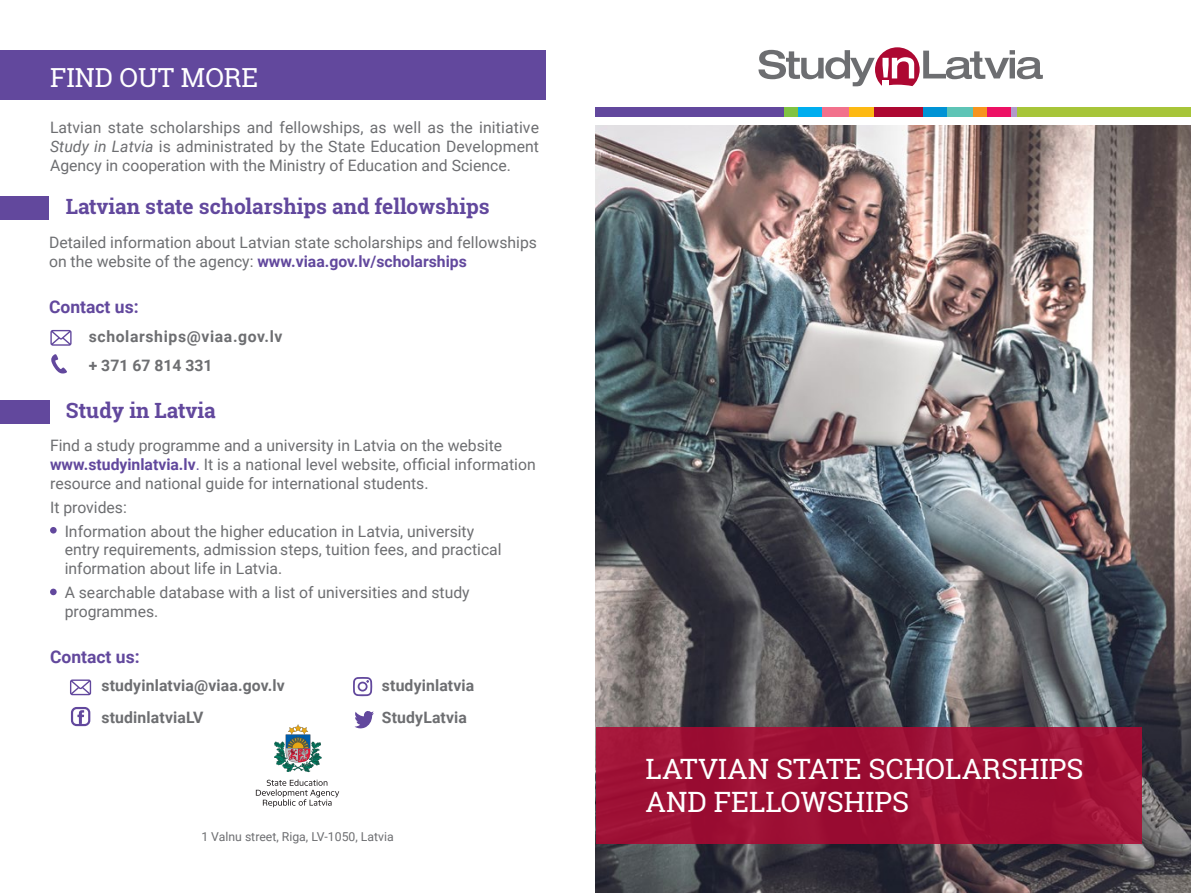
<style>
.page{position:relative;width:1191px;height:893px;background:#fff}
.page>*{position:absolute;margin:0;border:0;box-sizing:border-box;transform-origin:0 0}
.t1{font:28px/33.2px "Roboto Slab";color:#fff}
.t2{font:26.25px "Roboto Slab";color:#fff}
.t3{font:700 21px "Roboto Slab";color:#62489d}
.t4{font:700 17.5px "Roboto";color:#62489d}
.t5{font:15.75px/18.9px "Roboto";color:#6d6e71}
.t6{font:700 15.75px/31.2px "Roboto";letter-spacing:.01em;color:#6d6e71}
.t7{font:700 15.75px/29.4px "Roboto";letter-spacing:.04em;color:#6d6e71}
.t8{font:12.25px "Roboto";color:#6d6e71}
.s1{font-style:italic}
.s2{font-weight:700;color:#62489d}
.s3{color:#62489d}
</style>
<div class="page">
<img style="left:595px;top:126px;width:596px;height:767px">
<div style="left:596px;top:727px;width:545px;height:116px;background:#9d0f34"></div>
<svg style="left:354px;top:711px;width:20px;height:18px"></svg>
<svg style="left:353px;top:677px;width:19px;height:19px"></svg>
<svg style="left:70px;top:679px;width:21px;height:16px"></svg>
<svg style="left:77px;top:710px;width:7px;height:13px"></svg>
<div style="left:71px;top:707px;width:19px;height:19px;border:2px solid #62489d;border-radius:5px"></div>
<svg style="left:274px;top:724px;width:48px;height:48px"></svg>
<svg style="left:256px;top:779px;width:83px;height:28px"></svg>
<svg style="left:758px;top:47px;width:284px;height:40px"></svg>
<div style="left:595px;top:108px;width:189px;height:9px;background:#62489d"></div>
<div style="left:784px;top:108px;width:14px;height:9px;background:#80c342"></div>
<div style="left:798px;top:108px;width:24px;height:9px;background:#00aeef"></div>
<div style="left:822px;top:108px;width:27px;height:9px;background:#f2718c"></div>
<div style="left:849px;top:108px;width:26px;height:9px;background:#fdb913"></div>
<div style="left:874px;top:108px;width:49px;height:9px;background:#ad0832"></div>
<div style="left:923px;top:108px;width:24px;height:9px;background:#0093d5"></div>
<div style="left:947px;top:108px;width:26px;height:9px;background:#5ec4b6"></div>
<div style="left:973px;top:108px;width:14px;height:9px;background:#f7941e"></div>
<div style="left:987px;top:108px;width:24px;height:9px;background:#ed1164"></div>
<div style="left:1011px;top:108px;width:6px;height:9px;background:#b19bca"></div>
<div style="left:1017px;top:108px;width:174px;height:9px;background:#a7c539"></div>
<div style="left:0;top:51px;width:546px;height:49px;background:#62489d"></div>
<div style="left:50px;top:527px;width:7px;height:7px;background:#62489d;border-radius:50%"></div>
<div style="left:50px;top:589px;width:7px;height:6px;background:#62489d;border-radius:50%"></div>
<div style="left:0;top:196px;width:49px;height:23px;background:#62489d"></div>
<div style="left:0;top:400px;width:49px;height:23px;background:#62489d"></div>
<svg style="left:51px;top:354px;width:16px;height:20px"></svg>
<svg style="left:50px;top:330px;width:22px;height:16px"></svg>
<h2 class="t2" style="left:50px;top:60px;width:210px">FIND OUT MORE</h2>
<p class="t5" style="left:50px;top:117px;width:490px;text-align:justify">Latvian state scholarships and fellowships, as well as the initiative <span class="s1">Study in Latvia</span> is administrated by the State Education Development Agency in cooperation with the Ministry of Education and Science.</p>
<h3 class="t3" style="left:66px;top:192px;width:425px">Latvian state scholarships and fellowships</h3>
<p class="t5" style="left:49px;top:232px;width:489px">Detailed information about Latvian state scholarships and fellowships on the website of the agency: <span class="s2">www.viaa.gov.lv/scholarships</span></p>
<p class="t4" style="left:49px;top:294px;width:91px">Contact us:</p>
<p class="t7" style="left:89px;top:321px;width:195px">scholarships@viaa.gov.lv + 371 67 814 331</p>
<h3 class="t3" style="left:66px;top:396px;width:152px">Study in Latvia</h3>
<p class="t5" style="left:50px;top:435px;width:487px">Find a study programme and a university in Latvia on the website <span class="s2">www.studyinlatvia.lv</span><span class="s3">.</span> It is a national level website, official information resource and national guide for international students.</p>
<p class="t5" style="left:65px;top:495px;width:411px;line-height:23.8px;text-indent:-15px">It provides:<br>Information about the higher education in Latvia, university</p>
<p class="t5" style="left:65px;top:540px;width:438px">entry requirements, admission steps, tuition fees, and practical information about life in Latvia.</p>
<p class="t5" style="left:65px;top:583px;width:406px">A searchable database with a list of universities and study programmes.</p>
<p class="t4" style="left:50px;top:644px;width:91px">Contact us:</p>
<p class="t6" style="left:102px;top:670px;width:185px">studyinlatvia@viaa.gov.lv studinlatviaLV</p>
<p class="t6" style="left:382px;top:670px;width:94px">studyinlatvia<br>StudyLatvia</p>
<p class="t8" style="left:201px;top:828px;width:194px">1 Valnu street, Riga, LV-1050, Latvia</p>
<h1 class="t1" style="left:645px;top:752px;width:439px">LATVIAN STATE SCHOLARSHIPS<br>AND FELLOWSHIPS</h1>
</div>
